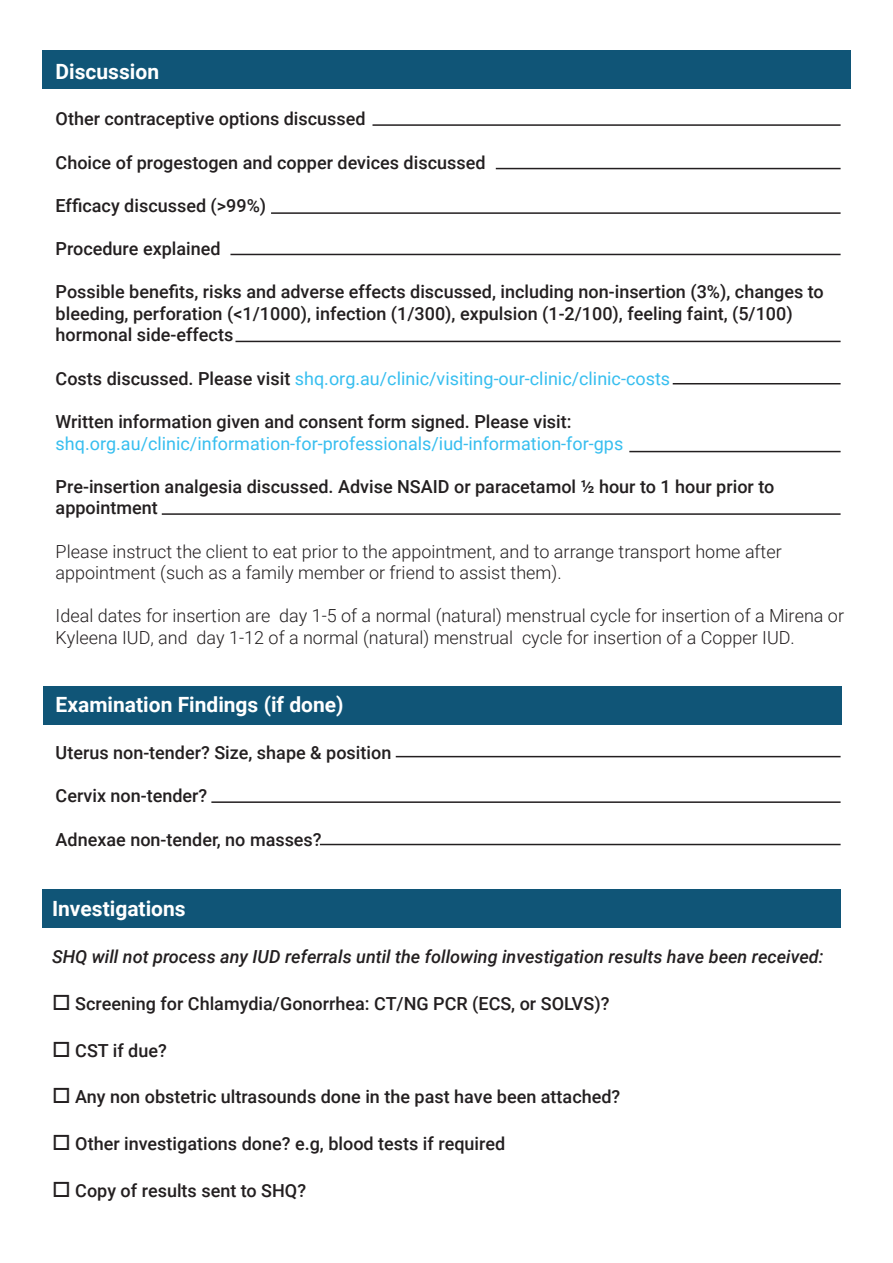
<style>
.page{position:relative;width:893px;height:1263px;background:#fff}
.page>*{position:absolute;margin:0;border:0;box-sizing:border-box;transform-origin:0 0}
.t1{font:700 21px "Roboto";color:#fff}
.t2{font:500 18px/21.6px "Roboto";color:#231f20}
.t3{font:300 18px/21.6px "Roboto";color:#231f20}
.t4{font:18px/21.6px "Roboto";color:#37beef}
.t5{font:italic 500 18px "Roboto";color:#231f20}
.s1{font-weight:500;color:#231f20}
</style>
<div class="page">
<div style="left:43px;top:890px;width:798px;height:38px;background:#105577"></div>
<div style="left:42px;top:51px;width:809px;height:38px;background:#105577"></div>
<div style="left:43px;top:687px;width:799px;height:38px;background:#105577"></div>
<hr style="left:372px;top:124px;width:469px;height:2px;background:#231f20">
<hr style="left:496px;top:168px;width:345px;height:1px;background:#231f20">
<hr style="left:271px;top:212px;width:570px;height:2px;background:#231f20">
<hr style="left:230px;top:254px;width:611px;height:1px;background:#231f20">
<hr style="left:235px;top:341px;width:606px;height:1px;background:#231f20">
<hr style="left:673px;top:383px;width:168px;height:1px;background:#231f20">
<hr style="left:629px;top:451px;width:212px;height:1px;background:#231f20">
<hr style="left:162px;top:513px;width:679px;height:2px;background:#231f20">
<hr style="left:396px;top:756px;width:445px;height:1px;background:#231f20">
<hr style="left:211px;top:801px;width:630px;height:2px;background:#231f20">
<hr style="left:320px;top:844px;width:521px;height:1px;background:#231f20">
<p class="t1" style="left:56px;top:56px;width:105px">Discussion</p>
<p class="t2" style="left:56px;top:108px;width:312px">Other contraceptive options discussed</p>
<p class="t2" style="left:56px;top:151px;width:431px">Choice of progestogen and copper devices discussed</p>
<p class="t2" style="left:56px;top:194px;width:212px">Efficacy discussed (&gt;99%)</p>
<p class="t2" style="left:56px;top:237px;width:167px">Procedure explained</p>
<p class="t2" style="left:56px;top:280px;width:770px">Possible benefits, risks and adverse effects discussed, including non-insertion (3%), changes to bleeding, perforation (&lt;1/1000), infection (1/300), expulsion (1-2/100), feeling faint, (5/100) hormonal side-effects</p>
<p class="t4" style="left:56px;top:367px;width:616px"><span class="s1">Costs discussed. Please visit</span> shq.org.au/clinic/visiting-our-clinic/clinic-costs</p>
<p class="t4" style="left:56px;top:410px;width:569px"><span class="s1">Written information given and consent form signed. Please visit: </span>shq.org.au/clinic/information-for-professionals/iud-information-for-gps</p>
<p class="t2" style="left:56px;top:475px;width:720px">Pre-insertion analgesia discussed. Advise NSAID or paracetamol ½ hour to 1 hour prior to</p>
<p class="t2" style="left:56px;top:496px;width:104px">appointment</p>
<p class="t3" style="left:56px;top:540px;width:728px">Please instruct the client to eat prior to the appointment, and to arrange transport home after appointment (such as a family member or friend to assist them).</p>
<p class="t3" style="left:56px;top:604px;width:790px">Ideal dates for insertion are day 1-5 of a normal (natural) menstrual cycle for insertion of a Mirena or<br>Kyleena IUD, and day 1-12 of a normal (natural) menstrual cycle for insertion of a Copper IUD.</p>
<p class="t1" style="left:56px;top:690px;width:289px">Examination Findings (if done)</p>
<p class="t2" style="left:56px;top:741px;width:337px">Uterus non-tender? Size, shape &amp; position</p>
<p class="t2" style="left:56px;top:784px;width:153px">Cervix non-tender?</p>
<p class="t2" style="left:56px;top:828px;width:268px">Adnexae non-tender, no masses?</p>
<p class="t1" style="left:52px;top:894px;width:135px">Investigations</p>
<p class="t5" style="left:52px;top:944px;width:773px">SHQ will not process any IUD referrals until the following investigation results have been received:</p>
<p class="t2" style="left:52px;top:992px;width:559px">□ Screening for Chlamydia/Gonorrhea: CT/NG PCR (ECS, or SOLVS)?</p>
<p class="t2" style="left:52px;top:1039px;width:116px">□ CST if due?</p>
<p class="t2" style="left:52px;top:1085px;width:570px">□ Any non obstetric ultrasounds done in the past have been attached?</p>
<p class="t2" style="left:52px;top:1132px;width:455px">□ Other investigations done? e.g, blood tests if required</p>
<p class="t2" style="left:52px;top:1179px;width:255px">□ Copy of results sent to SHQ?</p>
</div>
